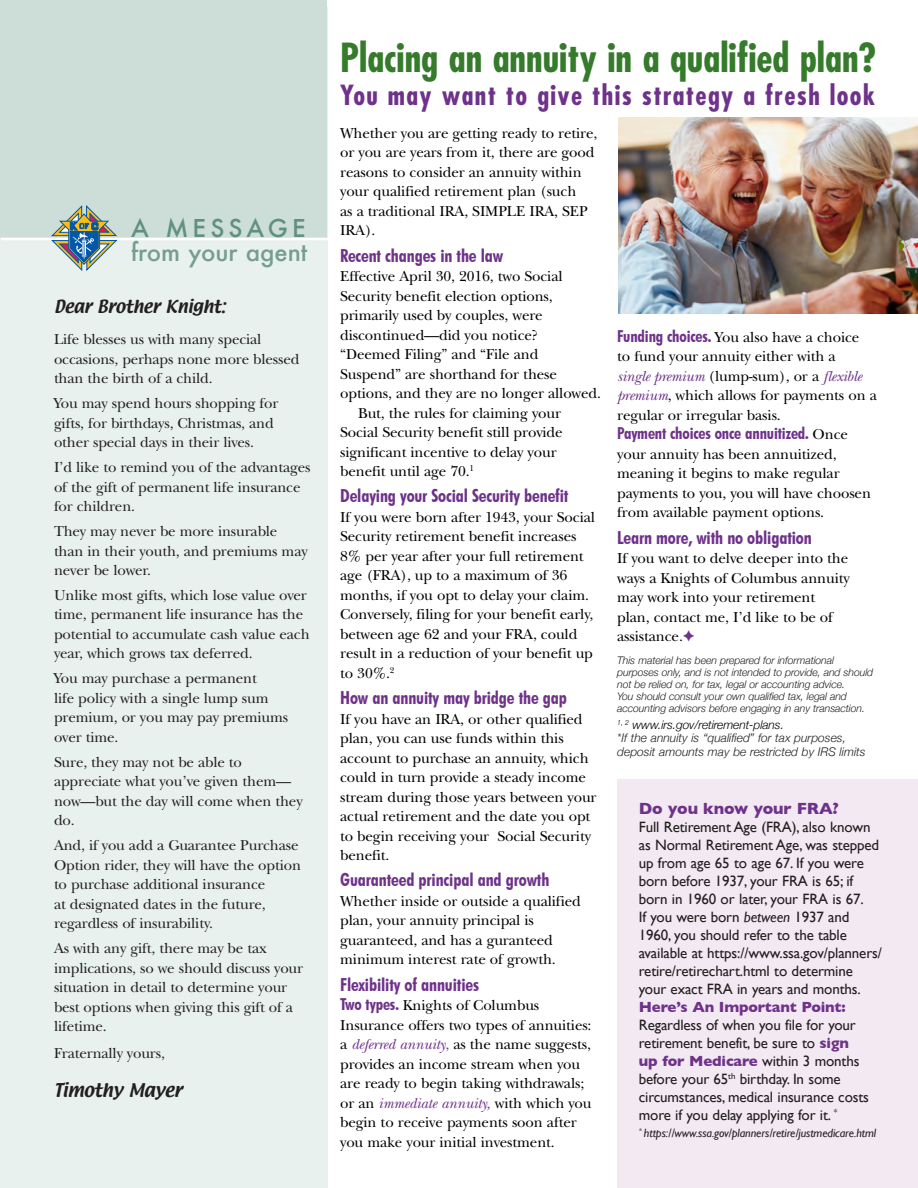
<style>
.page{position:relative;width:918px;height:1188px;background:#fff}
.page>*{position:absolute;margin:0;border:0;box-sizing:border-box;transform-origin:0 0}
.t1{font:700 condensed 39px "Futura";color:#357b2b}
.t2{font:700 condensed 27px "Futura";letter-spacing:.05em;color:#6e328a}
.t3{font:500 24px "Futura";color:#769e90}
.t4{font:500 24px "Futura";letter-spacing:.175em;color:#619080}
.t5{font:700 condensed 18px "Futura BT";letter-spacing:-.01em;color:#6e328a}
.t6{font:700 condensed 16.5px "Futura BT";letter-spacing:-.01em;color:#6e328a}
.t7{font:700 16.5px "Gill Sans";letter-spacing:-.01em;color:#6e328a}
.t8{font:16.5px "Textile";letter-spacing:-.01em;color:#231f20}
.t9{font:15.75px "Textile";letter-spacing:-.01em;color:#231f20}
.t10{font:15px/19.5px "New Baskerville";letter-spacing:-.01em;color:#000}
.t11{font:15px/19.5px "New Baskerville";letter-spacing:-.01em;color:#231f20}
.t12{font:15px/18px "Gill Sans";letter-spacing:-.01em;color:#231f20}
.t13{font:700 15px "Gill Sans";letter-spacing:-.01em;color:#6e328a}
.t14{font:italic 300 12px/13.5px "Helvetica Neue";color:#231f20}
.t15{font:italic 12px "Gill Sans";letter-spacing:-.01em;color:#231f20}
.t16{font:italic 300 10.5px/12px "Helvetica Neue";letter-spacing:-.01em;color:#231f20}
.s1{font-family:"Futura BT";font-weight:700;font-stretch:condensed;font-size:16.5px;color:#6e328a}
.s2{font-style:italic;color:#6e328a}
.s3{color:#6e328a}
.s4{font-family:"New Baskerville";font-weight:400;font-stretch:normal;font-size:15px;color:#000}
.s5{color:#000}
.s6{font-style:italic}
.s7{font-weight:700;color:#6e328a}
</style>
<div class="page">
<div style="left:0;top:8px;width:328px;height:1180px;background:#e8f1ee"></div>
<div style="left:0;top:0;width:327px;height:241px;background:#ccded7"></div>
<hr style="left:0;top:238px;width:329px;height:3px;background:#fff">
<svg style="left:49px;top:205px;width:68px;height:66px"></svg>
<img style="left:618px;top:118px;width:300px;height:196px">
<div style="left:617px;top:780px;width:301px;height:408px;background:#f3e9f3"></div>
<h3 class="t4" style="left:131px;top:212px;width:176px">A MESSAGE</h3>
<h3 class="t3" style="left:131px;top:236px;width:178px">from your agent</h3>
<p class="t9" style="left:54px;top:295px;width:173px">Dear Brother Knight:</p>
<p class="t11" style="left:54px;top:330px;width:247px">Life blesses us with many special occasions, perhaps none more blessed than the birth of a child.</p>
<p class="t11" style="left:54px;top:394px;width:226px">You may spend hours shopping for gifts, for birthdays, Christmas, and other special days in their lives.</p>
<p class="t11" style="left:54px;top:458px;width:258px">I’d like to remind you of the advantages of the gift of permanent life insurance for children.</p>
<p class="t11" style="left:54px;top:522px;width:255px">They may never be more insurable than in their youth, and premiums may never be lower.</p>
<p class="t11" style="left:54px;top:585px;width:257px">Unlike most gifts, which lose value over time, permanent life insurance has the potential to accumulate cash value each year, which grows tax deferred.</p>
<p class="t11" style="left:54px;top:669px;width:236px">You may purchase a permanent<br>life policy with a single lump sum premium, or you may pay premiums over time.</p>
<p class="t11" style="left:54px;top:752px;width:250px">Sure, they may not be able to appreciate what you’ve given them— now—but the day will come when they do.</p>
<p class="t11" style="left:54px;top:836px;width:249px">And, if you add a Guarantee Purchase Option rider, they will have the option to purchase additional insurance<br>at designated dates in the future, regardless of insurability.</p>
<p class="t11" style="left:54px;top:939px;width:251px">As with any gift, there may be tax implications, so we should discuss your situation in detail to determine your best options when giving this gift of a lifetime.</p>
<p class="t11" style="left:54px;top:1044px;width:112px">Fraternally yours,</p>
<p class="t8" style="left:54px;top:1078px;width:130px">Timothy Mayer</p>
<h1 class="t1" style="left:340px;top:32px;width:538px">Placing an annuity in a qualified plan?</h1>
<h2 class="t2" style="left:340px;top:77px;width:536px">You may want to give this strategy a fresh look</h2>
<p class="t10" style="left:340px;top:123px;width:259px">Whether you are getting ready to retire, or you are years from it, there are good reasons to consider an annuity within your qualified retirement plan (such<br>as a traditional IRA, SIMPLE IRA, SEP<br>IRA).</p>
<p class="t5" style="left:340px;top:244px;width:165px">Recent changes in the law</p>
<p class="t10" style="left:340px;top:267px;width:224px">Effective April 30, 2016, two Social</p>
<p class="t10" style="left:340px;top:286px;width:214px">Security benefit election options,</p>
<p class="t10" style="left:340px;top:306px;width:204px">primarily used by couples, were</p>
<p class="t10" style="left:340px;top:325px;width:199px">discontinued—did you notice?</p>
<p class="t10" style="left:340px;top:345px;width:200px">“Deemed Filing” and “File and</p>
<p class="t10" style="left:340px;top:364px;width:218px">Suspend” are shorthand for these</p>
<p class="t10" style="left:340px;top:384px;width:262px">options, and they are no longer allowed.</p>
<p class="t10" style="left:358px;top:403px;width:204px">But, the rules for claiming your</p>
<p class="t10" style="left:340px;top:423px;width:224px">Social Security benefit still provide</p>
<p class="t10" style="left:340px;top:442px;width:218px">significant incentive to delay your</p>
<p class="t10" style="left:340px;top:462px;width:135px">benefit until age 70.<sup>1</sup></p>
<p class="t5" style="left:340px;top:485px;width:230px">Delaying your Social Security benefit</p>
<p class="t10" style="left:340px;top:507px;width:256px">If you were born after 1943, your Social Security retirement benefit increases 8% per year after your full retirement age (FRA), up to a maximum of 36 months, if you opt to delay your claim.<br>Conversely, filing for your benefit early, between age 62 and your FRA, could result in a reduction of your benefit up to 30%.<sup>2</sup></p>
<p class="t5" style="left:340px;top:687px;width:228px">How an annuity may bridge the gap</p>
<p class="t10" style="left:340px;top:709px;width:258px">If you have an IRA, or other qualified plan, you can use funds within this account to purchase an annuity, which could in turn provide a steady income stream during those years between your actual retirement and the date you opt to begin receiving your Social Security benefit.</p>
<p class="t5" style="left:340px;top:869px;width:211px">Guaranteed principal and growth</p>
<p class="t10" style="left:340px;top:891px;width:242px">Whether inside or outside a qualified plan, your annuity principal is guaranteed, and has a guranteed minimum interest rate of growth.</p>
<p class="t5" style="left:340px;top:973px;width:140px">Flexibility of annuities</p>
<p class="t10" style="left:340px;top:996px;width:253px"><span class="s1">Two types.</span> Knights of Columbus Insurance offers two types of annuities: a <span class="s2">deferred annuity</span><span class="s3">,</span> as the name suggests, provides an income stream when you are ready to begin taking withdrawals; or an <span class="s2">immediate annuity,</span> with which you begin to receive payments soon after you make your initial investment.</p>
<p class="t10" style="left:617px;top:327px;width:261px"><span class="s1">Funding choices.</span> You also have a choice<br>to fund your annuity either with a<br><span class="s2">single premium</span> (lump-sum), or a <span class="s2">flexible premium</span>, which allows for payments on a regular or irregular basis.</p>
<p class="t6" style="left:617px;top:424px;width:232px">Payment choices once annuitized. <span class="s4">Once</span></p>
<p class="t10" style="left:617px;top:444px;width:255px">your annuity has been annuitized, meaning it begins to make regular payments to you, you will have choosen from available payment options.</p>
<p class="t5" style="left:617px;top:526px;width:196px">Learn more, with no obligation</p>
<p class="t10" style="left:617px;top:549px;width:234px">If you want to delve deeper into the ways a Knights of Columbus annuity may work into your retirement plan, contact me, I’d like to be of assistance.<span class="s3">✦</span></p>
<p class="t16" style="left:617px;top:654px;width:258px">This material has been prepared for informational purposes only, and is not intended to provide, and should not be relied on, for tax, legal or accounting advice.<br>You should consult your own qualified tax, legal and accounting advisors before engaging in any transaction.</p>
<p class="t14" style="left:617px;top:717px;width:250px"><sup>1,</sup> <sup>2</sup> <span class="s5">www.irs.gov/retirement-plans.<br></span>*If the annuity is “qualified” for tax purposes, deposit amounts may be restricted by IRS limits</p>
<p class="t7" style="left:639px;top:799px;width:202px">Do you know your FRA?</p>
<p class="t12" style="left:639px;top:818px;width:245px">Full Retirement Age (FRA), also known as Normal Retirement Age, was stepped up from age 65 to age 67. If you were born before 1937, your FRA is 65; if born in 1960 or later, your FRA is 67.<br>If you were born <span class="s6">between</span> 1937 and 1960, you should refer to the table available at https://www.ssa.gov/planners/ retire/retirechart.html to determine your exact FRA in years and months.</p>
<p class="t13" style="left:639px;top:998px;width:208px">Here’s An Important Point:</p>
<p class="t12" style="left:639px;top:1016px;width:232px">Regardless of when you file for your retirement benefit, be sure to <span class="s7">sign up for Medicare</span> within 3 months before your 65<sup>th</sup> birthday. In some circumstances, medical insurance costs more if you delay applying for it. <sup>*</sup></p>
<p class="t15" style="left:639px;top:1126px;width:239px"><sup>*</sup> https://www.ssa.gov/planners/retire/justmedicare.html</p>
</div>
